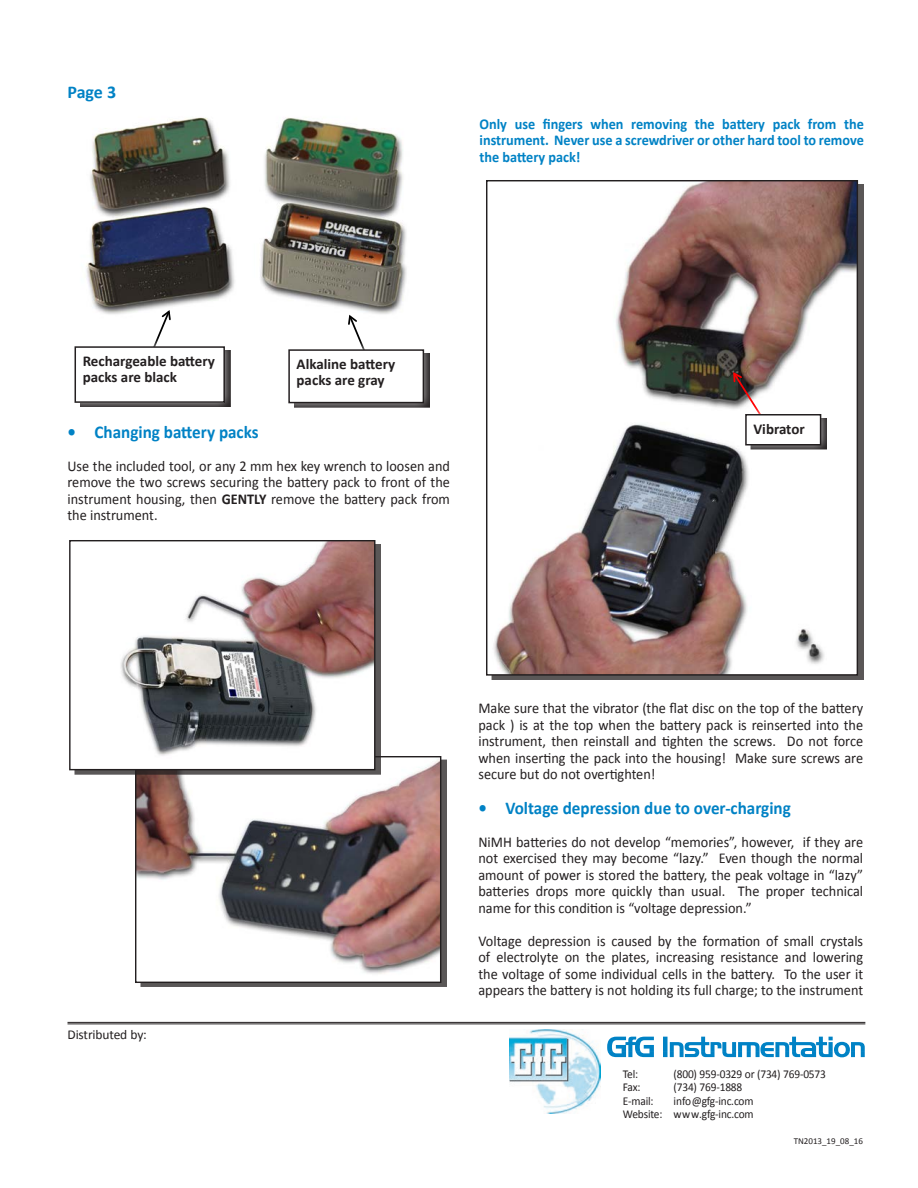
<style>
.page{position:relative;width:918px;height:1188px;background:#fff}
.page>*{position:absolute;margin:0;border:0;box-sizing:border-box;transform-origin:0 0}
.t1{font:700 18px "Calibri";color:#0082c5;scale:.95 1}
.t2{font:700 18px "Calibri";color:#0082c5}
.t3{font:15px/16.5px "Calibri";color:#231f20;text-align:justify;scale:.95 1}
.t4{font:700 15px/16.5px "Calibri";color:#0082c5;text-align:justify;scale:.95 1}
.Paragraph_Style_1{font:700 15px/16.5px "Calibri";color:#231f20}
.t5{font:13.5px "Calibri";letter-spacing:-.01em;color:#231f20}
._7Specs_Body{font:12px/13.5px "Calibri";letter-spacing:-.015em;color:#231f20;text-align:right;scale:.95 1}
.t6{font:9px "Calibri";color:#231f20}
.s1{font-weight:700}
</style>
<div class="page">
<hr style="left:68px;top:1022px;width:797px;height:1px;background:#231f20">
<hr style="left:68px;top:1024px;width:797px;height:1px;background:#231f20">
<img style="left:509px;top:1029px;width:91px;height:85px">
<svg style="left:607px;top:1037px;width:258px;height:20px"></svg>
<img style="left:86px;top:117px;width:321px;height:197px">
<svg style="left:126px;top:308px;width:46px;height:28px"></svg>
<div style="left:65px;top:336px;width:170px;height:77px;background:#fff;opacity:.75"></div>
<div style="left:75px;top:347px;width:149px;height:55px;background:#fff"></div>
<div style="left:75px;top:346px;width:150px;height:57px;border:2px solid #231f20"></div>
<svg style="left:347px;top:313px;width:46px;height:27px"></svg>
<div style="left:279px;top:340px;width:155px;height:73px;background:#fff;opacity:.75"></div>
<div style="left:289px;top:350px;width:134px;height:53px;background:#fff"></div>
<div style="left:288px;top:349px;width:136px;height:54px;border:2px solid #231f20"></div>
<div style="left:140px;top:760px;width:307px;height:227px;background:#231f20;opacity:.75"></div>
<img style="left:137px;top:759px;width:302px;height:222px">
<div style="left:135px;top:756px;width:306px;height:227px;border:1px solid #231f20"></div>
<div style="left:75px;top:544px;width:306px;height:230px;background:#231f20;opacity:.75"></div>
<img style="left:75px;top:542px;width:298px;height:226px">
<div style="left:69px;top:540px;width:306px;height:230px;border:1px solid #231f20"></div>
<div style="left:491px;top:184px;width:373px;height:496px;background:#231f20;opacity:.75"></div>
<img style="left:491px;top:182px;width:365px;height:492px">
<svg style="left:732px;top:371px;width:53px;height:70px"></svg>
<div style="left:735px;top:404px;width:96px;height:51px;background:#fff;opacity:.75"></div>
<div style="left:746px;top:415px;width:75px;height:30px;background:#fff"></div>
<div style="left:745px;top:414px;width:76px;height:32px;border:2px solid #231f20"></div>
<p class="t2" style="left:68px;top:80px;width:50px">Page 3</p>
<p class="t4" style="left:480px;top:116px;width:406px">Only use fingers when removing the battery pack from the instrument. Never use a screwdriver or other hard tool to remove the battery pack!</p>
<p class="Paragraph_Style_1" style="left:83px;top:353px;width:134px">Rechargeable battery packs are black</p>
<p class="Paragraph_Style_1" style="left:297px;top:356px;width:100px">Alkaline battery packs are gray</p>
<p class="t1" style="left:68px;top:421px;width:203px">• Changing battery packs</p>
<p class="t3" style="left:67px;top:458px;width:404px">Use the included tool, or any 2 mm hex key wrench to loosen and remove the two screws securing the battery pack to front of the instrument housing, then <span class="s1">GENTLY</span> remove the battery pack from the instrument.</p>
<p class="Paragraph_Style_1" style="left:753px;top:420px;width:53px">Vibrator</p>
<p class="t5" style="left:68px;top:1026px;width:81px">Distributed by:</p>
<p class="t3" style="left:478px;top:700px;width:407px">Make sure that the vibrator (the flat disc on the top of the battery pack ) is at the top when the battery pack is reinserted into the instrument, then reinstall and tighten the screws. Do not force when inserting the pack into the housing! Make sure screws are secure but do not overtighten!</p>
<p class="t1" style="left:478px;top:796px;width:330px">• Voltage depression due to over-charging</p>
<p class="t3" style="left:478px;top:834px;width:407px">NiMH batteries do not develop “memories”, however, if they are not exercised they may become “lazy.” Even though the normal amount of power is stored the battery, the peak voltage in “lazy” batteries drops more quickly than usual. The proper technical name for this condition is “voltage depression.”</p>
<p class="t3" style="left:478px;top:933px;width:407px">Voltage depression is caused by the formation of small crystals of electrolyte on the plates, increasing resistance and lowering the voltage of some individual cells in the battery. To the user it appears the battery is not holding its full charge; to the instrument</p>
<p class="_7Specs_Body" style="left:623px;top:1067px;width:18px">Tel:</p>
<p class="_7Specs_Body" style="left:674px;top:1067px;width:162px">(800) 959-0329 or (734) 769-0573</p>
<p class="_7Specs_Body" style="left:623px;top:1080px;width:20px">Fax:</p>
<p class="_7Specs_Body" style="left:674px;top:1080px;width:74px">(734) 769-1888</p>
<p class="_7Specs_Body" style="left:623px;top:1094px;width:34px">E-mail:</p>
<p class="_7Specs_Body" style="left:623px;top:1094px;width:139px">info@gfg-inc.com<br>Website: www.gfg-inc.com</p>
<p class="t6" style="left:794px;top:1136px;width:71px">TN2013_19_08_16</p>
</div>
